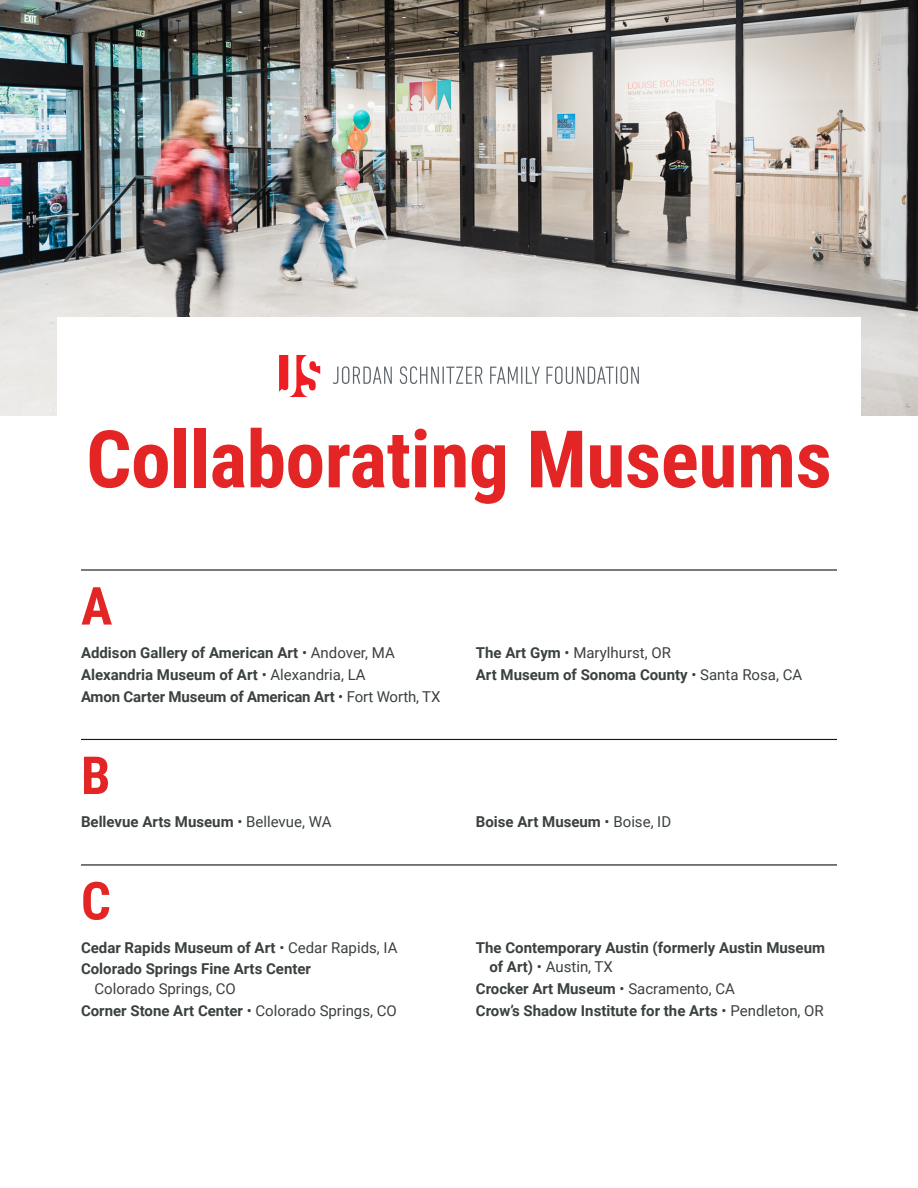
<style>
.page{position:relative;width:918px;height:1188px;background:#fff}
.page>*{position:absolute;margin:0;border:0;box-sizing:border-box;transform-origin:0 0}
.Body{font:700 79.5px "Roboto Condensed";letter-spacing:-.005em;color:#e32525}
.Alpha_Heading{font:700 52.5px "Roboto Condensed";color:#e32525}
.Body-2{font:700 15px/19.5px "Roboto";color:#3b4041}
.Body-3{font:15px "Roboto";color:#3b4041}
.s1{font-weight:400}
.s2{font-weight:700}
</style>
<div class="page">
<img style="left:0;top:0;width:918px;height:416px">
<div style="left:57px;top:317px;width:804px;height:120px;background:#fff"></div>
<hr style="left:81px;top:569px;width:756px;height:2px;background:#161515">
<svg style="left:333px;top:366px;width:59px;height:18px"></svg>
<svg style="left:400px;top:366px;width:83px;height:18px"></svg>
<svg style="left:490px;top:367px;width:50px;height:17px"></svg>
<svg style="left:546px;top:366px;width:93px;height:18px"></svg>
<svg style="left:279px;top:355px;width:41px;height:42px"></svg>
<hr style="left:81px;top:739px;width:756px;height:1px;background:#161515">
<hr style="left:81px;top:864px;width:756px;height:2px;background:#161515">
<p class="Body" style="left:86px;top:403px;width:747px">Collaborating Museums</p>
<p class="Alpha_Heading" style="left:81px;top:569px;width:33px">A</p>
<p class="Body-2" style="left:81px;top:642px;width:315px">Addison Gallery of American Art <span class="s1">• Andover, MA</span></p>
<p class="Body-2" style="left:81px;top:664px;width:286px">Alexandria Museum of Art <span class="s1">• Alexandria, LA</span></p>
<p class="Body-2" style="left:81px;top:686px;width:361px">Amon Carter Museum of American Art <span class="s1">• Fort Worth, TX</span></p>
<p class="Body-3" style="left:476px;top:642px;width:197px"><span class="s2">The Art Gym</span> • Marylhurst, OR</p>
<p class="Body-2" style="left:476px;top:664px;width:328px">Art Museum of Sonoma County <span class="s1">• Santa Rosa, CA</span></p>
<p class="Alpha_Heading" style="left:81px;top:739px;width:31px">B</p>
<p class="Body-2" style="left:81px;top:811px;width:252px">Bellevue Arts Museum <span class="s1">• Bellevue, WA</span></p>
<p class="Body-2" style="left:476px;top:811px;width:197px">Boise Art Museum <span class="s1">• Boise, ID</span></p>
<p class="Alpha_Heading" style="left:81px;top:864px;width:31px">C</p>
<p class="Body-2" style="left:81px;top:937px;width:318px">Cedar Rapids Museum of Art <span class="s1">• Cedar Rapids, IA</span></p>
<p class="Body-2" style="left:94px;top:959px;width:218px;text-indent:-14px">Colorado Springs Fine Arts Center<br><span class="s1">Colorado Springs, CO</span></p>
<p class="Body-2" style="left:81px;top:1000px;width:317px">Corner Stone Art Center <span class="s1">• Colorado Springs, CO</span></p>
<p class="Body-2" style="left:489px;top:937px;width:337px;text-indent:-14px">The Contemporary Austin (formerly Austin Museum of Art) <span class="s1">• Austin, TX</span></p>
<p class="Body-2" style="left:476px;top:978px;width:261px">Crocker Art Museum <span class="s1">• Sacramento, CA</span></p>
<p class="Body-2" style="left:476px;top:1000px;width:349px">Crow’s Shadow Institute for the Arts <span class="s1">• Pendleton, OR</span></p>
</div>
